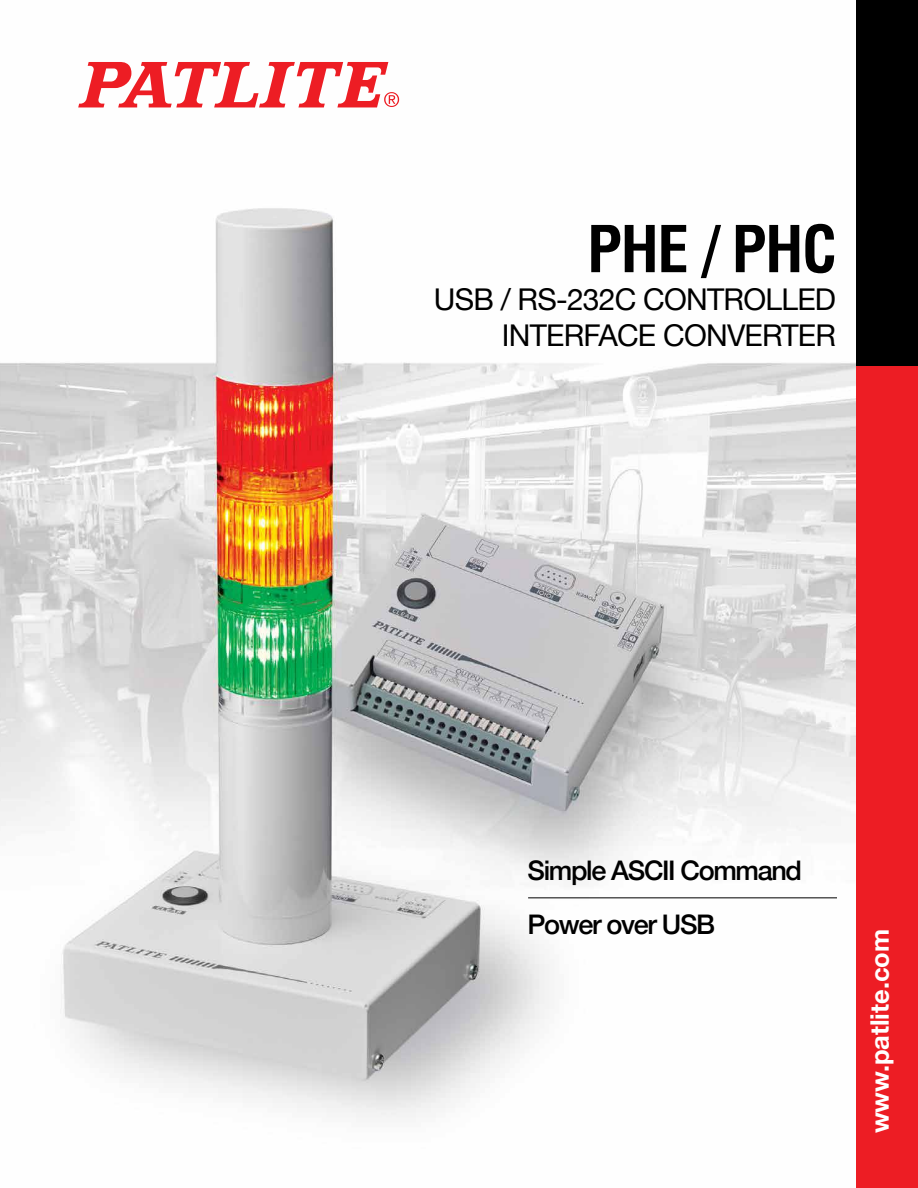
<style>
.page{position:relative;width:918px;height:1188px;background:#fff}
.page>*{position:absolute;margin:0;border:0;box-sizing:border-box;transform-origin:0 0}
.t1{font:700 condensed 63px "Helvetica";letter-spacing:-.025em;color:#000}
.t2{font:30px/36px "Helvetica Neue";letter-spacing:-.025em;color:#000;text-align:right}
.t3{font:500 27px/54px "Helvetica Neue";letter-spacing:-.05em;color:#000}
.t4{font:700 25.5px "Helvetica Neue";color:#fff}
</style>
<div class="page">
<img style="left:0;top:0;width:857px;height:1188px">
<div style="left:857px;top:362px;width:61px;height:826px;background:#ed1d24"></div>
<div style="left:857px;top:0;width:61px;height:366px;background:#000"></div>
<svg style="left:78px;top:62px;width:321px;height:45px"></svg>
<hr style="left:528px;top:897px;width:309px;height:1px;background:#000">
<h1 class="t1" style="left:587px;top:210px;width:251px">PHE / PHC</h1>
<p class="t2" style="left:434px;top:283px;width:404px">USB / RS-232C CONTROLLED<br>INTERFACE CONVERTER</p>
<p class="t3" style="left:528px;top:842px;width:276px">Simple ASCII Command<br>Power over USB</p>
<p class="t4" style="left:860px;top:1133px;width:206px;rotate:-90deg">www.patlite.com</p>
</div>
